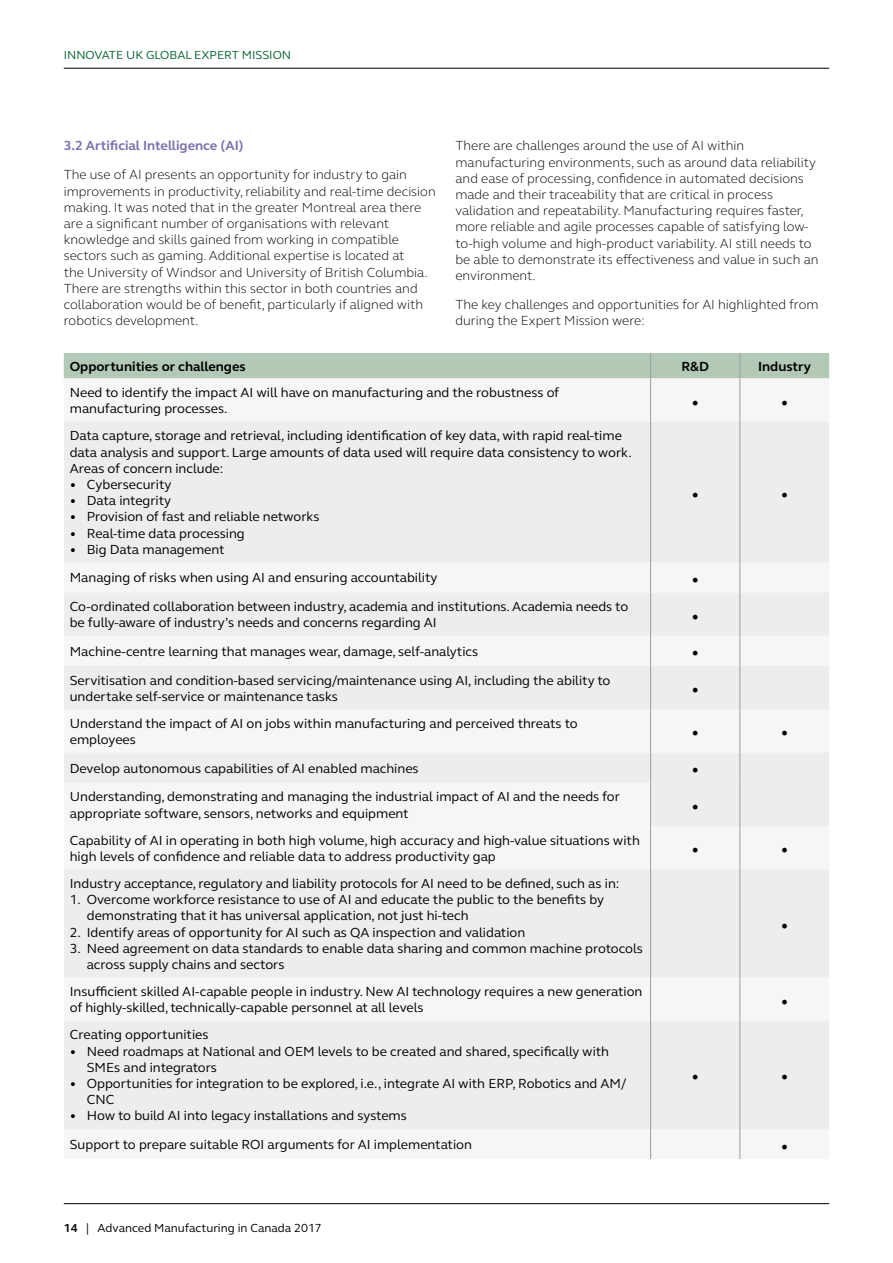
<style>
.page{position:relative;width:893px;height:1263px;background:#fff}
.page>*{position:absolute;margin:0;border:0;box-sizing:border-box;transform-origin:0 0}
.t1{font:18px "Minion Pro";color:#000}
.t2{font:13.5px/16.2px "FS Elliot";color:#000}
.t3{font:300 13.5px/16.2px "FS Elliot";color:#000}
.t4{font:700 13.5px "FS Elliot";color:#000}
.t5{font:700 13.5px "FS Elliot";color:#7c6eb0}
.t6{font:12px "FS Elliot";color:#000}
.t7{font:12px "FS Elliot";color:#00632f}
.s1{font-weight:700}
</style>
<div class="page">
<svg style="left:64px;top:422px;width:765px;height:707px;fill:#ededed"></svg>
<div style="left:64px;top:353px;width:765px;height:25px;background:#b2cab5"></div>
<hr style="left:650px;top:378px;width:1px;height:44px;background:#9d9d9c">
<hr style="left:740px;top:378px;width:1px;height:44px;background:#9d9d9c">
<hr style="left:650px;top:422px;width:1px;height:140px;background:#9d9d9c">
<hr style="left:740px;top:422px;width:1px;height:140px;background:#9d9d9c">
<hr style="left:650px;top:562px;width:1px;height:30px;background:#9d9d9c">
<hr style="left:740px;top:562px;width:1px;height:30px;background:#9d9d9c">
<hr style="left:650px;top:592px;width:1px;height:44px;background:#9d9d9c">
<hr style="left:740px;top:592px;width:1px;height:44px;background:#9d9d9c">
<hr style="left:650px;top:636px;width:1px;height:30px;background:#9d9d9c">
<hr style="left:740px;top:636px;width:1px;height:30px;background:#9d9d9c">
<hr style="left:650px;top:666px;width:1px;height:43px;background:#9d9d9c">
<hr style="left:740px;top:666px;width:1px;height:43px;background:#9d9d9c">
<hr style="left:650px;top:709px;width:1px;height:43px;background:#9d9d9c">
<hr style="left:740px;top:709px;width:1px;height:43px;background:#9d9d9c">
<hr style="left:650px;top:752px;width:1px;height:31px;background:#9d9d9c">
<hr style="left:740px;top:752px;width:1px;height:31px;background:#9d9d9c">
<hr style="left:650px;top:783px;width:1px;height:43px;background:#9d9d9c">
<hr style="left:740px;top:783px;width:1px;height:43px;background:#9d9d9c">
<hr style="left:650px;top:826px;width:1px;height:43px;background:#9d9d9c">
<hr style="left:740px;top:826px;width:1px;height:43px;background:#9d9d9c">
<hr style="left:650px;top:869px;width:1px;height:108px;background:#9d9d9c">
<hr style="left:740px;top:869px;width:1px;height:108px;background:#9d9d9c">
<hr style="left:650px;top:977px;width:1px;height:44px;background:#9d9d9c">
<hr style="left:740px;top:977px;width:1px;height:44px;background:#9d9d9c">
<hr style="left:650px;top:1021px;width:1px;height:108px;background:#9d9d9c">
<hr style="left:740px;top:1021px;width:1px;height:108px;background:#9d9d9c">
<hr style="left:650px;top:1129px;width:1px;height:30px;background:#9d9d9c">
<hr style="left:740px;top:1129px;width:1px;height:30px;background:#9d9d9c">
<hr style="left:64px;top:1203px;width:765px;height:1px;background:#000">
<hr style="left:64px;top:68px;width:765px;height:1px;background:#000">
<p class="t7" style="left:64px;top:47px;width:229px">INNOVATE UK GLOBAL EXPERT MISSION</p>
<p class="t5" style="left:64px;top:137px;width:181px">3.2 Artificial Intelligence (AI)</p>
<p class="t3" style="left:64px;top:166px;width:373px">The use of AI presents an opportunity for industry to gain improvements in productivity, reliability and real-time decision making. It was noted that in the greater Montreal area there are a significant number of organisations with relevant knowledge and skills gained from working in compatible sectors such as gaming. Additional expertise is located at<br>the University of Windsor and University of British Columbia.<br>There are strengths within this sector in both countries and collaboration would be of benefit, particularly if aligned with robotics development.</p>
<p class="t3" style="left:455px;top:137px;width:365px">There are challenges around the use of AI within manufacturing environments, such as around data reliability and ease of processing, confidence in automated decisions made and their traceability that are critical in process validation and repeatability. Manufacturing requires faster, more reliable and agile processes capable of satisfying low&shy;to-high volume and high-product variability. AI still needs to be able to demonstrate its effectiveness and value in such an environment.</p>
<p class="t3" style="left:455px;top:296px;width:365px">The key challenges and opportunities for AI highlighted from during the Expert Mission were:</p>
<p class="t4" style="left:70px;top:357px;width:177px">Opportunities or challenges</p>
<p class="t4" style="left:682px;top:357px;width:29px">R&amp;D</p>
<p class="t4" style="left:758px;top:357px;width:55px">Industry</p>
<p class="t2" style="left:70px;top:384px;width:491px">Need to identify the impact AI will have on manufacturing and the robustness of manufacturing processes.</p>
<h1 class="t1" style="left:692px;top:389px;width:9px">•</h1>
<h1 class="t1" style="left:781px;top:389px;width:9px">•</h1>
<p class="t2" style="left:70px;top:427px;width:563px">Data capture, storage and retrieval, including identification of key data, with rapid real-time data analysis and support. Large amounts of data used will require data consistency to work.<br>Areas of concern include:</p>
<p class="t2" style="left:70px;top:476px;width:103px">• Cybersecurity</p>
<p class="t2" style="left:70px;top:492px;width:103px">• Data integrity</p>
<p class="t2" style="left:70px;top:508px;width:251px">• Provision of fast and reliable networks</p>
<p class="t2" style="left:70px;top:525px;width:177px">• Real-time data processing</p>
<p class="t2" style="left:70px;top:541px;width:156px">• Big Data management</p>
<h1 class="t1" style="left:692px;top:481px;width:9px">•</h1>
<h1 class="t1" style="left:781px;top:481px;width:9px">•</h1>
<p class="t2" style="left:70px;top:569px;width:369px">Managing of risks when using AI and ensuring accountability</p>
<h1 class="t1" style="left:692px;top:566px;width:9px">•</h1>
<p class="t2" style="left:70px;top:598px;width:560px">Co-ordinated collaboration between industry, academia and institutions. Academia needs to be fully-aware of industry’s needs and concerns regarding AI</p>
<h1 class="t1" style="left:692px;top:603px;width:9px">•</h1>
<p class="t2" style="left:70px;top:643px;width:410px">Machine-centre learning that manages wear, damage, self-analytics</p>
<h1 class="t1" style="left:692px;top:640px;width:9px">•</h1>
<p class="t2" style="left:70px;top:671px;width:542px">Servitisation and condition-based servicing/maintenance using AI, including the ability to undertake self-service or maintenance tasks</p>
<h1 class="t1" style="left:692px;top:676px;width:9px">•</h1>
<p class="t2" style="left:70px;top:715px;width:509px">Understand the impact of AI on jobs within manufacturing and perceived threats to employees</p>
<h1 class="t1" style="left:692px;top:720px;width:9px">•</h1>
<h1 class="t1" style="left:781px;top:720px;width:9px">•</h1>
<p class="t2" style="left:70px;top:760px;width:350px">Develop autonomous capabilities of AI enabled machines</p>
<h1 class="t1" style="left:692px;top:756px;width:9px">•</h1>
<p class="t2" style="left:70px;top:788px;width:552px">Understanding, demonstrating and managing the industrial impact of AI and the needs for appropriate software, sensors, networks and equipment</p>
<h1 class="t1" style="left:692px;top:793px;width:9px">•</h1>
<p class="t2" style="left:70px;top:832px;width:572px">Capability of AI in operating in both high volume, high accuracy and high-value situations with high levels of confidence and reliable data to address productivity gap</p>
<p class="t2" style="left:70px;top:875px;width:551px">Industry acceptance, regulatory and liability protocols for AI need to be defined, such as in:</p>
<p class="t2" style="left:87px;top:891px;width:519px;text-indent:-17px">1. Overcome workforce resistance to use of AI and educate the public to the benefits by demonstrating that it has universal application, not just hi-tech</p>
<p class="t2" style="left:70px;top:923px;width:457px">2. Identify areas of opportunity for AI such as QA inspection and validation</p>
<p class="t2" style="left:87px;top:940px;width:558px;text-indent:-17px">3. Need agreement on data standards to enable data sharing and common machine protocols across supply chains and sectors</p>
<p class="t2" style="left:70px;top:983px;width:574px">Insufficient skilled AI-capable people in industry. New AI technology requires a new generation of highly-skilled, technically-capable personnel at all levels</p>
<p class="t2" style="left:70px;top:1026px;width:140px">Creating opportunities</p>
<p class="t2" style="left:87px;top:1043px;width:524px;text-indent:-17px">• Need roadmaps at National and OEM levels to be created and shared, specifically with<br>SMEs and integrators</p>
<p class="t2" style="left:87px;top:1075px;width:541px;text-indent:-17px">• Opportunities for integration to be explored, i.e., integrate AI with ERP, Robotics and AM/<br>CNC</p>
<p class="t2" style="left:70px;top:1107px;width:339px">• How to build AI into legacy installations and systems</p>
<h1 class="t1" style="left:692px;top:836px;width:9px">•</h1>
<h1 class="t1" style="left:781px;top:836px;width:9px">•</h1>
<h1 class="t1" style="left:781px;top:912px;width:9px">•</h1>
<h1 class="t1" style="left:781px;top:988px;width:9px">•</h1>
<h1 class="t1" style="left:692px;top:1064px;width:9px">•</h1>
<h1 class="t1" style="left:781px;top:1064px;width:9px">•</h1>
<p class="t2" style="left:70px;top:1136px;width:404px">Support to prepare suitable ROI arguments for AI implementation</p>
<h1 class="t1" style="left:781px;top:1133px;width:9px">•</h1>
<p class="t6" style="left:64px;top:1219px;width:260px"><span class="s1">14</span> | Advanced Manufacturing in Canada 2017</p>
</div>
